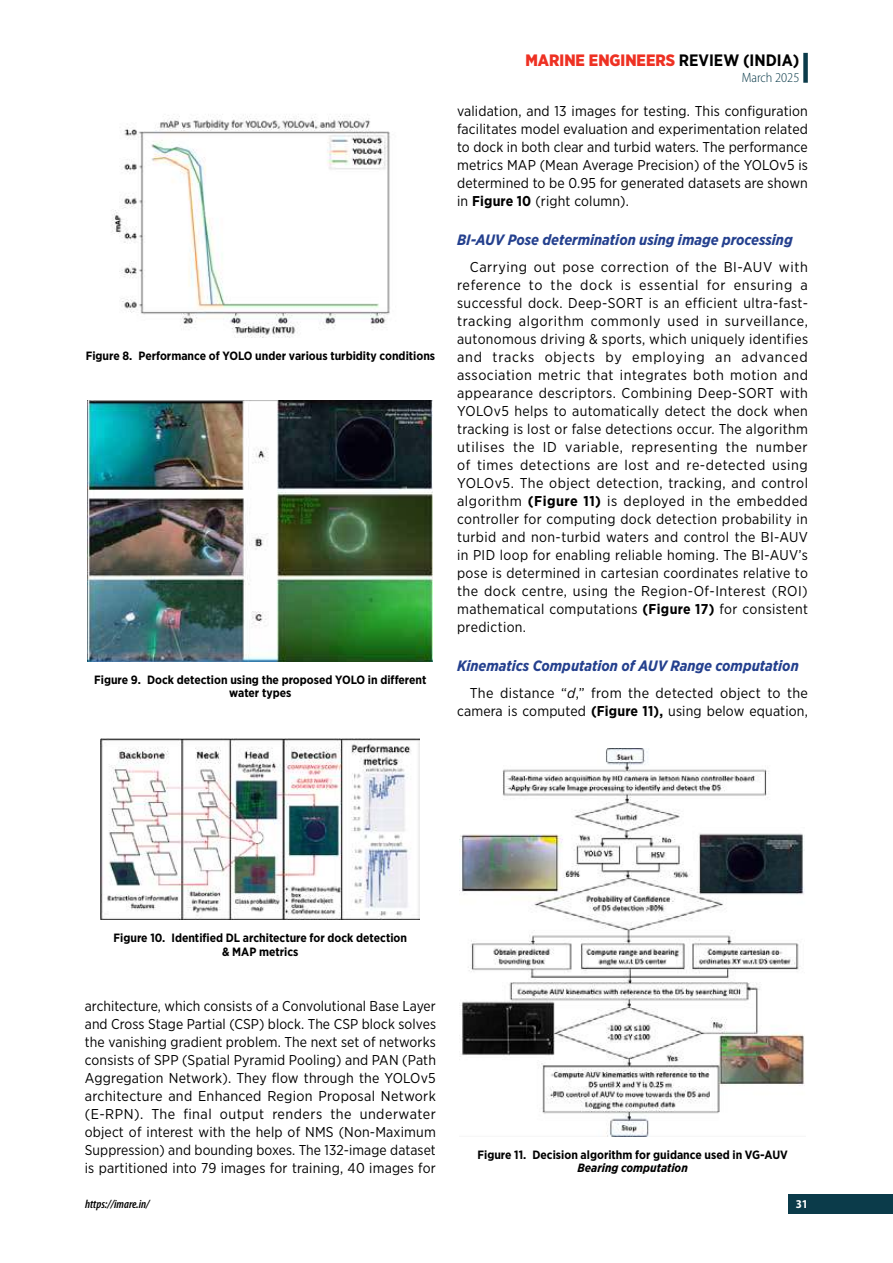
<style>
.page{position:relative;width:893px;height:1263px;background:#fff}
.page>*{position:absolute;margin:0;border:0;box-sizing:border-box;transform-origin:0 0}
.t1{font:900 16.5px "Gotham Narrow";color:#ee3123}
.t2{font:italic 700 15px "Gotham Narrow";color:#24408e}
.t3{font:14.25px/18px "Gotham Narrow";letter-spacing:.01em;color:#000;text-align:justify}
.t4{font:300 semi-condensed 13.5px "Myriad Pro";color:#0b3b4a}
.t5{font:700 12px/13.5px "Gotham Narrow";color:#000;text-align:center}
.t6{font:italic 700 12px "Gotham Narrow";color:#000}
.t7{font:italic 600 condensed 12px "Myriad Pro";color:#000}
.t8{font:700 semi-condensed 12px "Myriad Pro";color:#fff}
.s1{font-weight:700;color:#000}
.s2{font-weight:700}
.s3{font-style:italic}
</style>
<div class="page">
<div style="left:788px;top:1194px;width:105px;height:19px;background:#0b3b4a"></div>
<div style="left:803px;top:53px;width:5px;height:30px;background:#0b3b4a"></div>
<img style="left:111px;top:114px;width:279px;height:224px">
<img style="left:88px;top:400px;width:345px;height:261px">
<img style="left:101px;top:738px;width:319px;height:182px">
<img style="left:460px;top:749px;width:345px;height:387px">
<p class="t5" style="left:86px;top:350px;width:351px">Figure 8. Performance of YOLO under various turbidity conditions</p>
<p class="t5" style="left:94px;top:674px;width:334px">Figure 9. Dock detection using the proposed YOLO in different water types</p>
<p class="t1" style="left:525px;top:53px;width:275px">MARINE ENGINEERS <span class="s1">REVIEW (INDIA)</span></p>
<p class="t4" style="left:742px;top:70px;width:59px">March 2025</p>
<p class="t3" style="left:457px;top:103px;width:352px">validation, and 13 images for testing. This configuration facilitates model evaluation and experimentation related to dock in both clear and turbid waters. The performance metrics MAP (Mean Average Precision) of the YOLOv5 is determined to be 0.95 for generated datasets are shown in <span class="s2">Figure 10</span> (right column).</p>
<p class="t2" style="left:457px;top:233px;width:337px">BI-AUV Pose determination using image processing</p>
<p class="t3" style="left:457px;top:259px;width:352px;text-indent:13px">Carrying out pose correction of the BI-AUV with reference to the dock is essential for ensuring a successful dock. Deep-SORT is an efficient ultra-fast&shy;tracking algorithm commonly used in surveillance, autonomous driving &amp; sports, which uniquely identifies and tracks objects by employing an advanced association metric that integrates both motion and appearance descriptors. Combining Deep-SORT with YOLOv5 helps to automatically detect the dock when tracking is lost or false detections occur. The algorithm utilises the ID variable, representing the number of times detections are lost and re-detected using YOLOv5. The object detection, tracking, and control algorithm <span class="s2">(Figure 11)</span> is deployed in the embedded controller for computing dock detection probability in turbid and non-turbid waters and control the BI-AUV in PID loop for enabling reliable homing. The BI-AUV’s pose is determined in cartesian coordinates relative to the dock centre, using the Region-Of-Interest (ROI) mathematical computations <span class="s2">(Figure 17)</span> for consistent prediction.</p>
<p class="t2" style="left:457px;top:659px;width:343px">Kinematics Computation of AUV Range computation</p>
<p class="t3" style="left:457px;top:685px;width:352px;text-align:right">The distance “<span class="s3">d</span>,” from the detected object to the camera is computed <span class="s2">(Figure 11),</span> using below equation,</p>
<p class="t5" style="left:114px;top:932px;width:295px">Figure 10. Identified DL architecture for dock detection &amp; MAP metrics</p>
<p class="t3" style="left:85px;top:998px;width:353px">architecture, which consists of a Convolutional Base Layer and Cross Stage Partial (CSP) block. The CSP block solves the vanishing gradient problem. The next set of networks consists of SPP (Spatial Pyramid Pooling) and PAN (Path Aggregation Network). They flow through the YOLOv5 architecture and Enhanced Region Proposal Network (E-RPN). The final output renders the underwater object of interest with the help of NMS (Non-Maximum Suppression) and bounding boxes. The 132-image dataset is partitioned into 79 images for training, 40 images for</p>
<p class="t5" style="left:477px;top:1148px;width:312px">Figure 11. Decision algorithm for guidance used in VG-AUV</p>
<p class="t6" style="left:578px;top:1162px;width:112px">Bearing computation</p>
<p class="t7" style="left:85px;top:1200px;width:66px">https://imare.in/</p>
<p class="t8" style="left:796px;top:1197px;width:14px">31</p>
</div>
